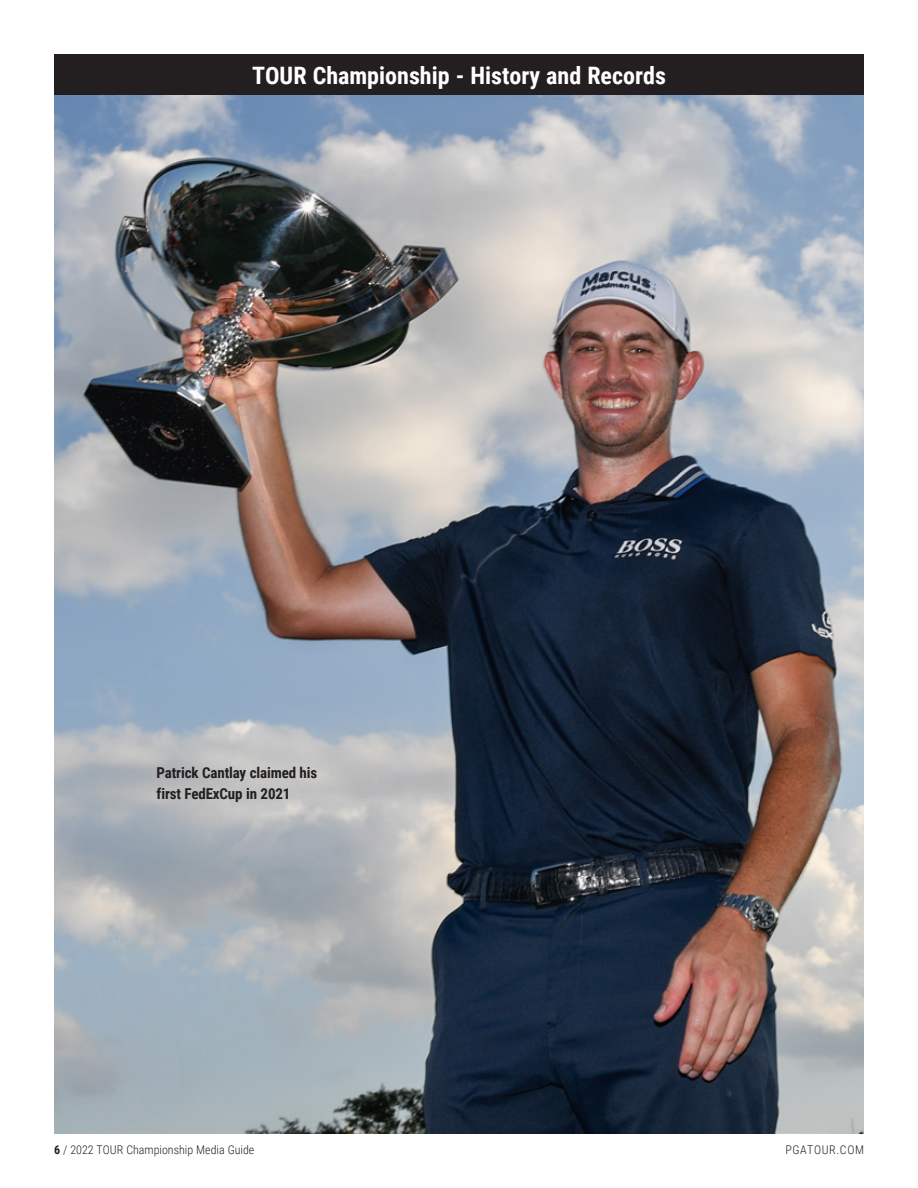
<style>
.page{position:relative;width:918px;height:1188px;background:#fff}
.page>*{position:absolute;margin:0;border:0;box-sizing:border-box;transform-origin:0 0}
.body_copy{font:700 24px "Roboto Condensed";color:#fff}
.body_bold{font:700 15px/21px "Roboto Condensed";letter-spacing:-.01em;color:#231f20}
.t1{font:300 12px "Roboto Condensed";color:#231f20}
.t2{font:300 12px "Roboto Condensed";letter-spacing:.05em;color:#231f20}
.s1{font-weight:700}
</style>
<div class="page">
<img style="left:54px;top:94px;width:810px;height:1040px">
<div style="left:54px;top:54px;width:810px;height:40px;background:#231f20"></div>
<p class="body_copy" style="left:252px;top:59px;width:415px">TOUR Championship - History and Records</p>
<p class="body_bold" style="left:157px;top:762px;width:162px">Patrick Cantlay claimed his first FedExCup in 2021</p>
<p class="t1" style="left:54px;top:1141px;width:202px"><span class="s1">6</span> / 2022 TOUR Championship Media Guide</p>
<p class="t2" style="left:785px;top:1141px;width:80px">PGATOUR.COM</p>
</div>
